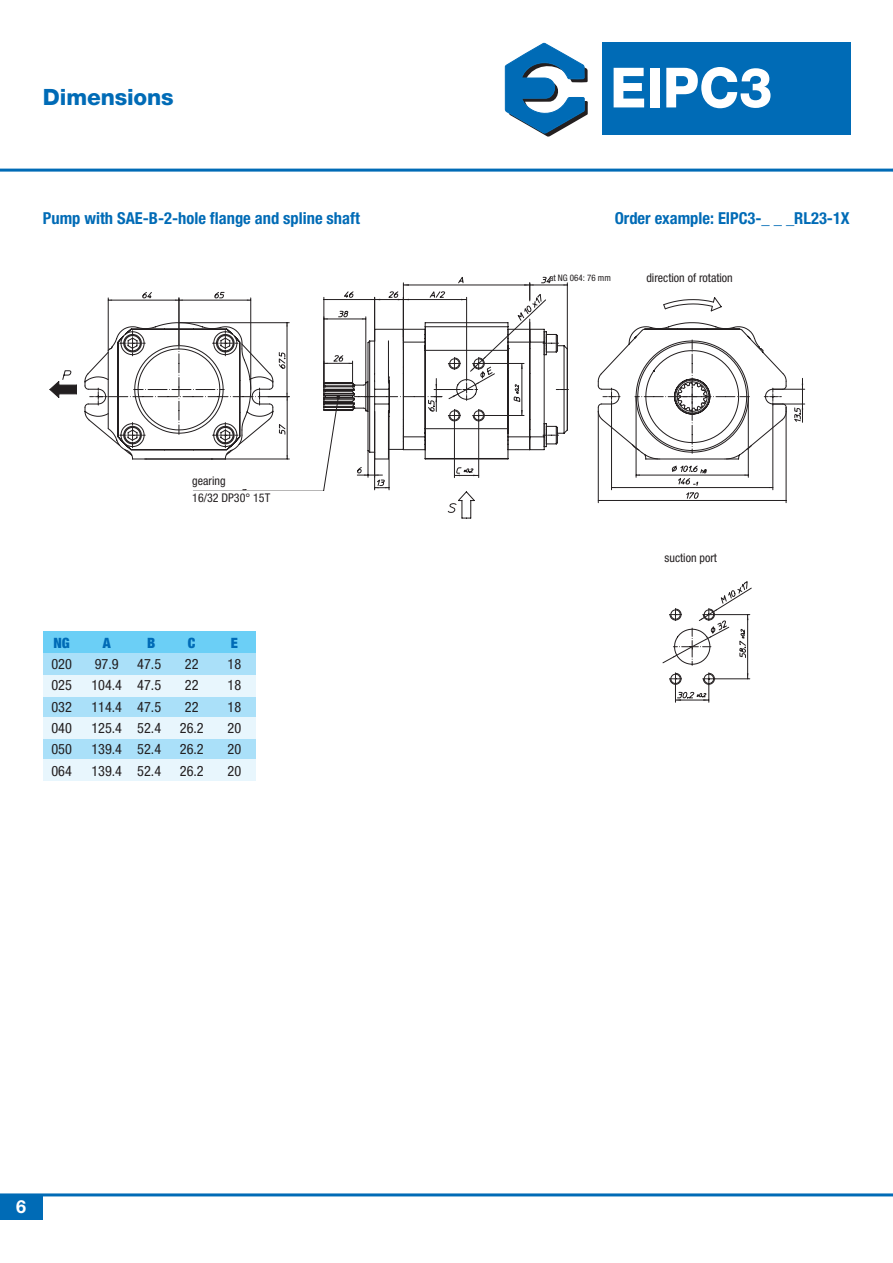
<style>
.page{position:relative;width:893px;height:1263px;background:#fff}
.page>*{position:absolute;margin:0;border:0;box-sizing:border-box;transform-origin:0 0}
.t1{font:800 55.5px "Helvetica Neue";color:#fff;scale:.95 1}
.t2{font:800 22.5px "Helvetica Neue";letter-spacing:-.005em;color:#006bb6}
.t3{font:700 18px "Helvetica Neue";color:#fff}
.t4{font:700 condensed 16.5px "Helvetica Neue";color:#006bb6}
.t5{font:condensed 14.25px "Helvetica Neue";color:#231f20}
.t6{font:900 condensed 14.25px "Helvetica Neue";color:#006bb6}
.t7{font:condensed 12px/16.5px "Helvetica Neue";color:#231f20}
.t8{font:condensed 9px "Helvetica Neue";color:#231f20}
</style>
<div class="page">
<svg style="left:62px;top:370px;width:392px;height:143px"></svg>
<svg style="left:662px;top:581px;width:90px;height:121px"></svg>
<svg style="left:84px;top:277px;width:721px;height:226px"></svg>
<div style="left:43px;top:631px;width:213px;height:129px;background:#aae0f9"></div>
<div style="left:43px;top:631px;width:213px;height:22px;background:#6bcff6"></div>
<div style="left:43px;top:675px;width:213px;height:21px;background:#e8f6fd"></div>
<div style="left:43px;top:717px;width:213px;height:21px;background:#e8f6fd"></div>
<hr style="left:0;top:169px;width:893px;height:3px;background:#006bb6">
<hr style="left:0;top:1193px;width:893px;height:3px;background:#006bb6">
<div style="left:603px;top:42px;width:248px;height:92px;background:#006bb6"></div>
<svg style="left:505px;top:43px;width:83px;height:94px"></svg>
<div style="left:642px;top:269px;width:95px;height:19px;background:#fff"></div>
<div style="left:43px;top:759px;width:213px;height:21px;background:#e8f6fd"></div>
<div style="left:182px;top:491px;width:144px;height:16px;background:#fff"></div>
<div style="left:175px;top:472px;width:145px;height:17px;background:#fff"></div>
<div style="left:0;top:1195px;width:43px;height:25px;background:#006bb6"></div>
<h2 class="t2" style="left:43px;top:89px;width:132px">Dimensions</h2>
<h1 class="t1" style="left:610px;top:68px;width:172px">EIPC3</h1>
<p class="t4" style="left:43px;top:213px;width:318px">Pump with SAE-B-2-hole flange and spline shaft</p>
<p class="t4" style="left:615px;top:213px;width:237px">Order example: EIPC3-_ _ _RL23-1X</p>
<p class="t7" style="left:192px;top:474px;width:79px">gearing<br>16/32 DP30° 15T</p>
<p class="t6" style="left:54px;top:637px;width:18px">NG</p>
<p class="t6" style="left:103px;top:637px;width:9px">A</p>
<p class="t6" style="left:147px;top:637px;width:10px">B</p>
<p class="t6" style="left:188px;top:637px;width:9px">C</p>
<p class="t6" style="left:231px;top:637px;width:9px">E</p>
<p class="t5" style="left:51px;top:659px;width:22px">020</p>
<p class="t5" style="left:95px;top:659px;width:25px">97.9</p>
<p class="t5" style="left:137px;top:659px;width:25px">47.5</p>
<p class="t5" style="left:185px;top:659px;width:15px">22</p>
<p class="t5" style="left:227px;top:659px;width:15px">18</p>
<p class="t5" style="left:51px;top:680px;width:22px">025</p>
<p class="t5" style="left:91px;top:680px;width:71px">104.4 47.5</p>
<p class="t5" style="left:185px;top:680px;width:15px">22</p>
<p class="t5" style="left:227px;top:680px;width:15px">18</p>
<p class="t5" style="left:51px;top:701px;width:22px">032</p>
<p class="t5" style="left:91px;top:701px;width:71px">114.4 47.5</p>
<p class="t5" style="left:185px;top:701px;width:15px">22</p>
<p class="t5" style="left:227px;top:701px;width:15px">18</p>
<p class="t5" style="left:51px;top:723px;width:22px">040</p>
<p class="t5" style="left:91px;top:723px;width:71px">125.4 52.4</p>
<p class="t5" style="left:180px;top:723px;width:25px">26.2</p>
<p class="t5" style="left:227px;top:723px;width:15px">20</p>
<p class="t5" style="left:51px;top:744px;width:22px">050</p>
<p class="t5" style="left:91px;top:744px;width:71px">139.4 52.4</p>
<p class="t5" style="left:180px;top:744px;width:25px">26.2</p>
<p class="t5" style="left:227px;top:744px;width:15px">20</p>
<p class="t5" style="left:51px;top:765px;width:22px">064</p>
<p class="t5" style="left:91px;top:765px;width:71px">139.4 52.4</p>
<p class="t5" style="left:180px;top:765px;width:25px">26.2</p>
<p class="t5" style="left:227px;top:765px;width:15px">20</p>
<p class="t8" style="left:549px;top:275px;width:63px">at NG 064: 76 mm</p>
<p class="t7" style="left:646px;top:270px;width:88px">direction of rotation</p>
<p class="t7" style="left:665px;top:551px;width:54px">suction port</p>
<p class="t3" style="left:16px;top:1195px;width:12px">6</p>
</div>
